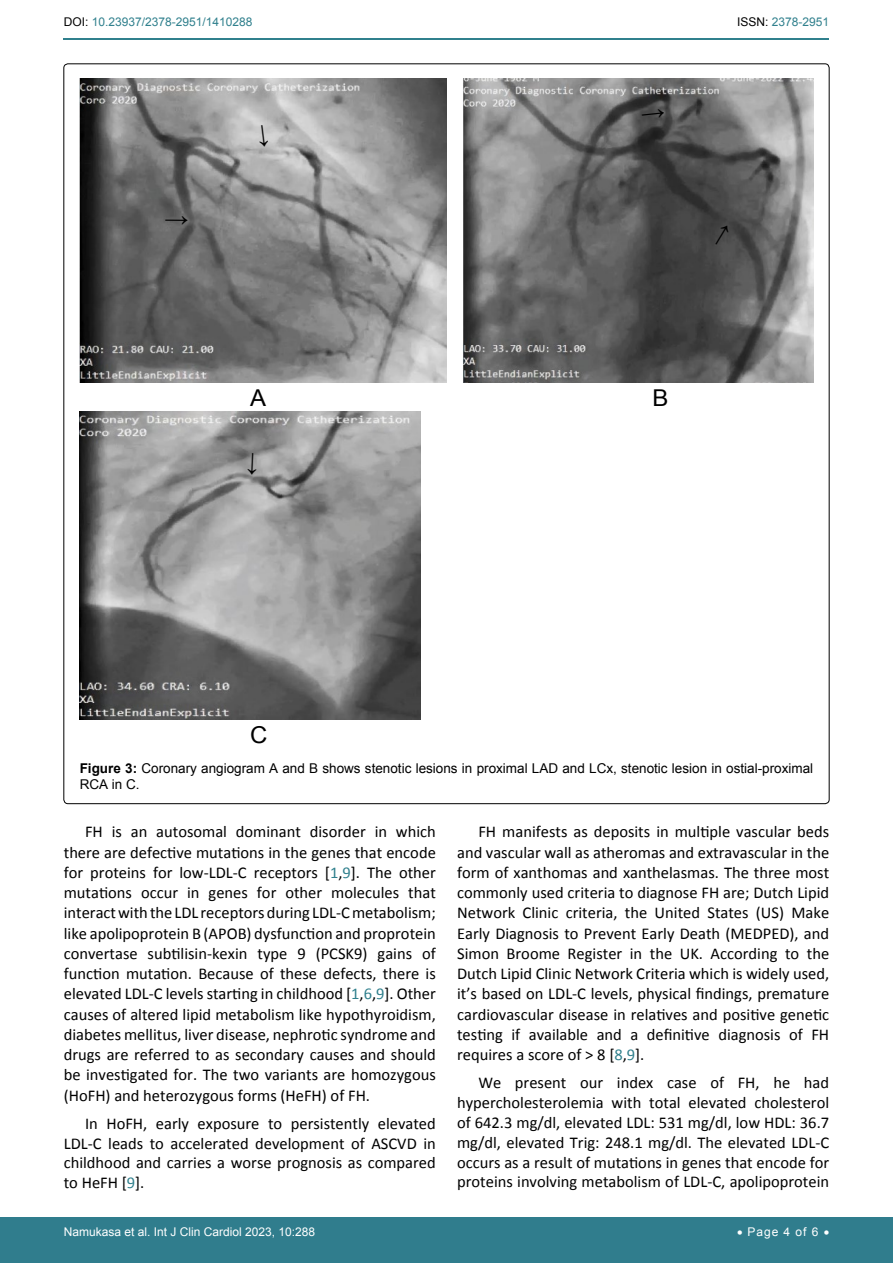
<style>
.page{position:relative;width:893px;height:1263px;background:#fff}
.page>*{position:absolute;margin:0;border:0;box-sizing:border-box;transform-origin:0 0}
.t1{font:23.25px "Arial";color:#000}
.t2{font:16.5px/20.2px "Calibri";color:#000;text-align:justify}
.t3{font:13.5px/16.2px "Arial";color:#000}
.t4{font:12px "Arial";color:#fff}
.t5{font:12px "Arial";color:#30808d}
.s1{color:#000}
.s2{font-weight:700}
.s3{color:#30808d}
</style>
<div class="page">
<div style="left:0;top:1217px;width:893px;height:46px;background:#307d8d"></div>
<hr style="left:64px;top:38px;width:765px;height:2px;background:#30808d">
<img style="left:80px;top:78px;width:367px;height:304px">
<img style="left:463px;top:78px;width:350px;height:304px">
<img style="left:80px;top:411px;width:340px;height:308px">
<svg style="left:258px;top:125px;width:11px;height:22px"></svg>
<svg style="left:642px;top:108px;width:23px;height:11px"></svg>
<svg style="left:712px;top:223px;width:19px;height:23px"></svg>
<svg style="left:248px;top:453px;width:9px;height:22px"></svg>
<p class="t5" style="left:64px;top:14px;width:190px"><span class="s1">DOI:</span> 10.23937/2378-2951/1410288</p>
<p class="t5" style="left:737px;top:14px;width:94px"><span class="s1">ISSN:</span> 2378-2951</p>
<h1 class="t1" style="left:165px;top:203px;width:26px">→</h1>
<h1 class="t1" style="left:250px;top:382px;width:17px">A</h1>
<h1 class="t1" style="left:652px;top:382px;width:17px">B</h1>
<h1 class="t1" style="left:250px;top:720px;width:19px">C</h1>
<p class="t3" style="left:80px;top:760px;width:735px"><span class="s2">Figure 3:</span> Coronary angiogram A and B shows stenotic lesions in proximal LAD and LCx, stenotic lesion in ostial-proximal<br>RCA in C.</p>
<p class="t2" style="left:64px;top:822px;width:374px;text-indent:21px">FH is an autosomal dominant disorder in which there are defective mutations in the genes that encode for proteins for low-LDL-C receptors [<span class="s3">1</span>,<span class="s3">9</span>]. The other mutations occur in genes for other molecules that interact with the LDL receptors during LDL-C metabolism; like apolipoprotein B (APOB) dysfunction and proprotein convertase subtilisin-kexin type 9 (PCSK9) gains of function mutation. Because of these defects, there is elevated LDL-C levels starting in childhood [<span class="s3">1</span>,<span class="s3">6</span>,<span class="s3">9</span>]. Other causes of altered lipid metabolism like hypothyroidism, diabetes mellitus, liver disease, nephrotic syndrome and drugs are referred to as secondary causes and should be investigated for. The two variants are homozygous (HoFH) and heterozygous forms (HeFH) of FH.</p>
<p class="t2" style="left:64px;top:1113px;width:374px;line-height:19.8px;text-indent:21px">In HoFH, early exposure to persistently elevated LDL-C leads to accelerated development of ASCVD in childhood and carries a worse prognosis as compared to HeFH [<span class="s3">9</span>].</p>
<p class="t2" style="left:457px;top:822px;width:374px;text-indent:21px">FH manifests as deposits in multiple vascular beds and vascular wall as atheromas and extravascular in the form of xanthomas and xanthelasmas. The three most commonly used criteria to diagnose FH are; Dutch Lipid Network Clinic criteria, the United States (US) Make Early Diagnosis to Prevent Early Death (MEDPED), and Simon Broome Register in the UK. According to the Dutch Lipid Clinic Network Criteria which is widely used, it’s based on LDL-C levels, physical findings, premature cardiovascular disease in relatives and positive genetic testing if available and a definitive diagnosis of FH requires a score of &gt; 8 [<span class="s3">8</span>,<span class="s3">9</span>].</p>
<p class="t2" style="left:457px;top:1073px;width:374px;line-height:19.8px;text-indent:21px">We present our index case of FH, he had hypercholesterolemia with total elevated cholesterol of 642.3 mg/dl, elevated LDL: 531 mg/dl, low HDL: 36.7 mg/dl, elevated Trig: 248.1 mg/dl. The elevated LDL-C occurs as a result of mutations in genes that encode for proteins involving metabolism of LDL-C, apolipoprotein</p>
<p class="t4" style="left:64px;top:1223px;width:253px">Namukasa et al. Int J Clin Cardiol 2023, 10:288</p>
<p class="t4" style="left:737px;top:1223px;width:94px">• Page 4 of 6 •</p>
</div>
